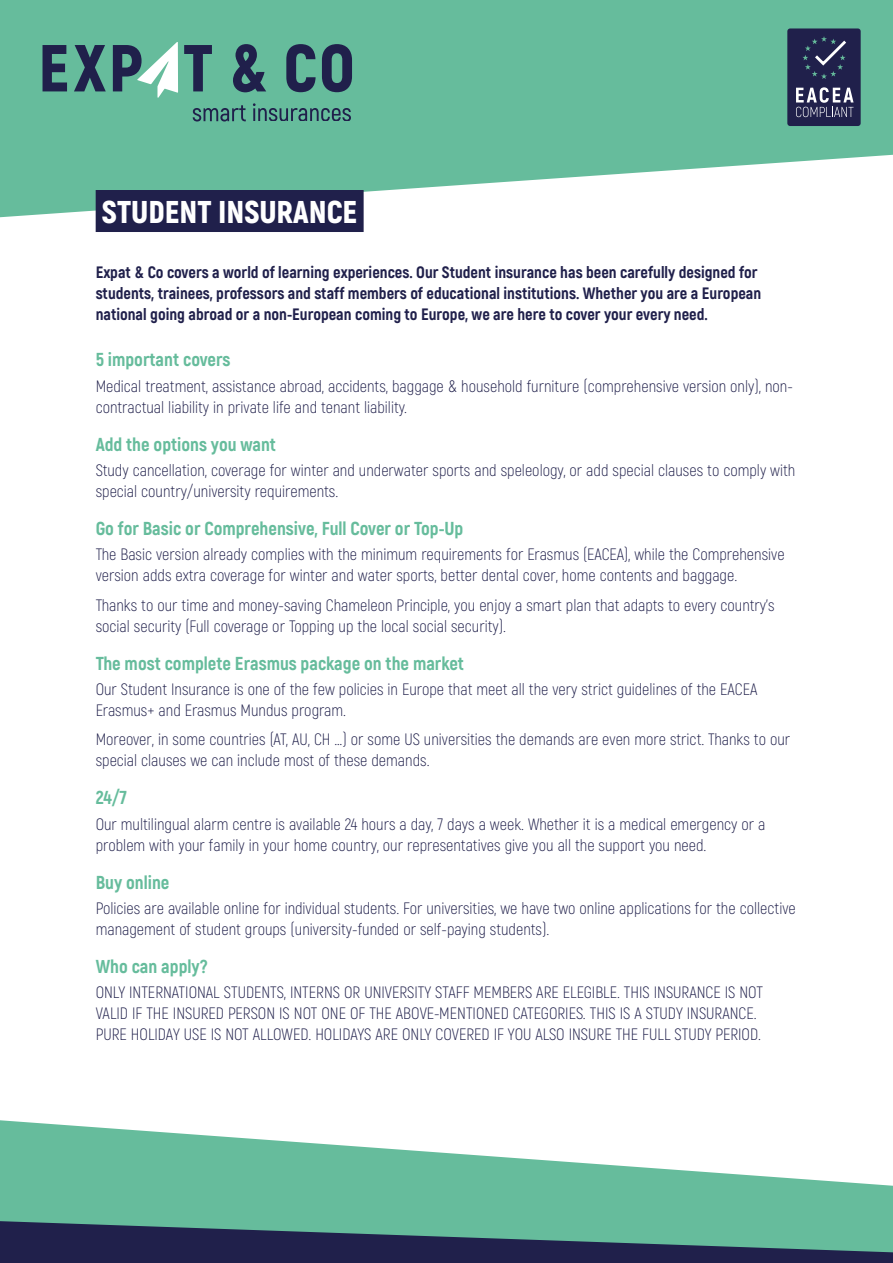
<style>
.page{position:relative;width:893px;height:1263px;background:#fff}
.page>*{position:absolute;margin:0;border:0;box-sizing:border-box;transform-origin:0 0}
.t1{font:900 31.5px "Akrobat";color:#fff}
.t2{font:800 18.75px "Akrobat";color:#66bc9c}
.t3{font:300 16.5px/21px "Akrobat";color:#20204b}
.t4{font:800 16.5px/21px "Akrobat";color:#20204b}
</style>
<div class="page">
<svg style="left:0;top:1120px;width:893px;height:101px;fill:#66bc9c"></svg>
<svg style="left:0;top:1221px;width:893px;height:42px;background:#3a5a69"></svg>
<svg style="left:0;top:0;width:893px;height:217px;background:#7bc5aa"></svg>
<svg style="left:233px;top:44px;width:33px;height:48px;background:#3d616c"></svg>
<svg style="left:286px;top:44px;width:30px;height:48px"></svg>
<svg style="left:43px;top:45px;width:24px;height:46px"></svg>
<svg style="left:74px;top:45px;width:32px;height:46px"></svg>
<svg style="left:184px;top:45px;width:28px;height:46px"></svg>
<svg style="left:322px;top:44px;width:30px;height:48px"></svg>
<svg style="left:193px;top:105px;width:53px;height:17px"></svg>
<svg style="left:253px;top:103px;width:98px;height:18px;background:#518e84"></svg>
<svg style="left:113px;top:43px;width:65px;height:55px"></svg>
<div style="left:96px;top:190px;width:268px;height:42px;background:#20204b"></div>
<div style="left:787px;top:28px;width:74px;height:98px;background:#20204b;border-radius:3px"></div>
<svg style="left:796px;top:87px;width:57px;height:30px"></svg>
<svg style="left:802px;top:36px;width:44px;height:43px"></svg>
<h1 class="t1" style="left:102px;top:192px;width:257px">STUDENT INSURANCE</h1>
<p class="t4" style="left:96px;top:262px;width:667px">Expat &amp; Co covers a world of learning experiences. Our Student insurance has been carefully designed for students, trainees, professors and staff members of educational institutions. Whether you are a European national going abroad or a non-European coming to Europe, we are here to cover your every need.</p>
<p class="t2" style="left:96px;top:348px;width:136px">5 important covers</p>
<p class="t3" style="left:96px;top:375px;width:699px">Medical treatment, assistance abroad, accidents, baggage &amp; household furniture (comprehensive version only), non&shy;contractual liability in private life and tenant liability.</p>
<p class="t2" style="left:96px;top:432px;width:182px">Add the options you want</p>
<p class="t3" style="left:96px;top:459px;width:701px">Study cancellation, coverage for winter and underwater sports and speleology, or add special clauses to comply with special country/university requirements.</p>
<p class="t2" style="left:96px;top:516px;width:369px">Go for Basic or Comprehensive, Full Cover or Top-Up</p>
<p class="t3" style="left:96px;top:544px;width:690px">The Basic version already complies with the minimum requirements for Erasmus (EACEA), while the Comprehensive version adds extra coverage for winter and water sports, better dental cover, home contents and baggage.</p>
<p class="t3" style="left:96px;top:594px;width:680px">Thanks to our time and money-saving Chameleon Principle, you enjoy a smart plan that adapts to every country’s social security (Full coverage or Topping up the local social security).</p>
<p class="t2" style="left:96px;top:651px;width:370px">The most complete Erasmus package on the market</p>
<p class="t3" style="left:96px;top:678px;width:663px">Our Student Insurance is one of the few policies in Europe that meet all the very strict guidelines of the EACEA<br>Erasmus+ and Erasmus Mundus program.</p>
<p class="t3" style="left:96px;top:729px;width:696px">Moreover, in some countries (AT, AU, CH …) or some US universities the demands are even more strict. Thanks to our special clauses we can include most of these demands.</p>
<p class="t2" style="left:96px;top:786px;width:33px">24/7</p>
<p class="t3" style="left:96px;top:813px;width:671px">Our multilingual alarm centre is available 24 hours a day, 7 days a week. Whether it is a medical emergency or a problem with your family in your home country, our representatives give you all the support you need.</p>
<p class="t2" style="left:96px;top:870px;width:75px">Buy online</p>
<p class="t3" style="left:96px;top:898px;width:702px">Policies are available online for individual students. For universities, we have two online applications for the collective management of student groups (university-funded or self-paying students).</p>
<p class="t2" style="left:96px;top:954px;width:113px">Who can apply?</p>
<p class="t3" style="left:96px;top:982px;width:669px">ONLY INTERNATIONAL STUDENTS, INTERNS OR UNIVERSITY STAFF MEMBERS ARE ELEGIBLE. THIS INSURANCE IS NOT<br>VALID IF THE INSURED PERSON IS NOT ONE OF THE ABOVE-MENTIONED CATEGORIES. THIS IS A STUDY INSURANCE.<br>PURE HOLIDAY USE IS NOT ALLOWED. HOLIDAYS ARE ONLY COVERED IF YOU ALSO INSURE THE FULL STUDY PERIOD.</p>
</div>
